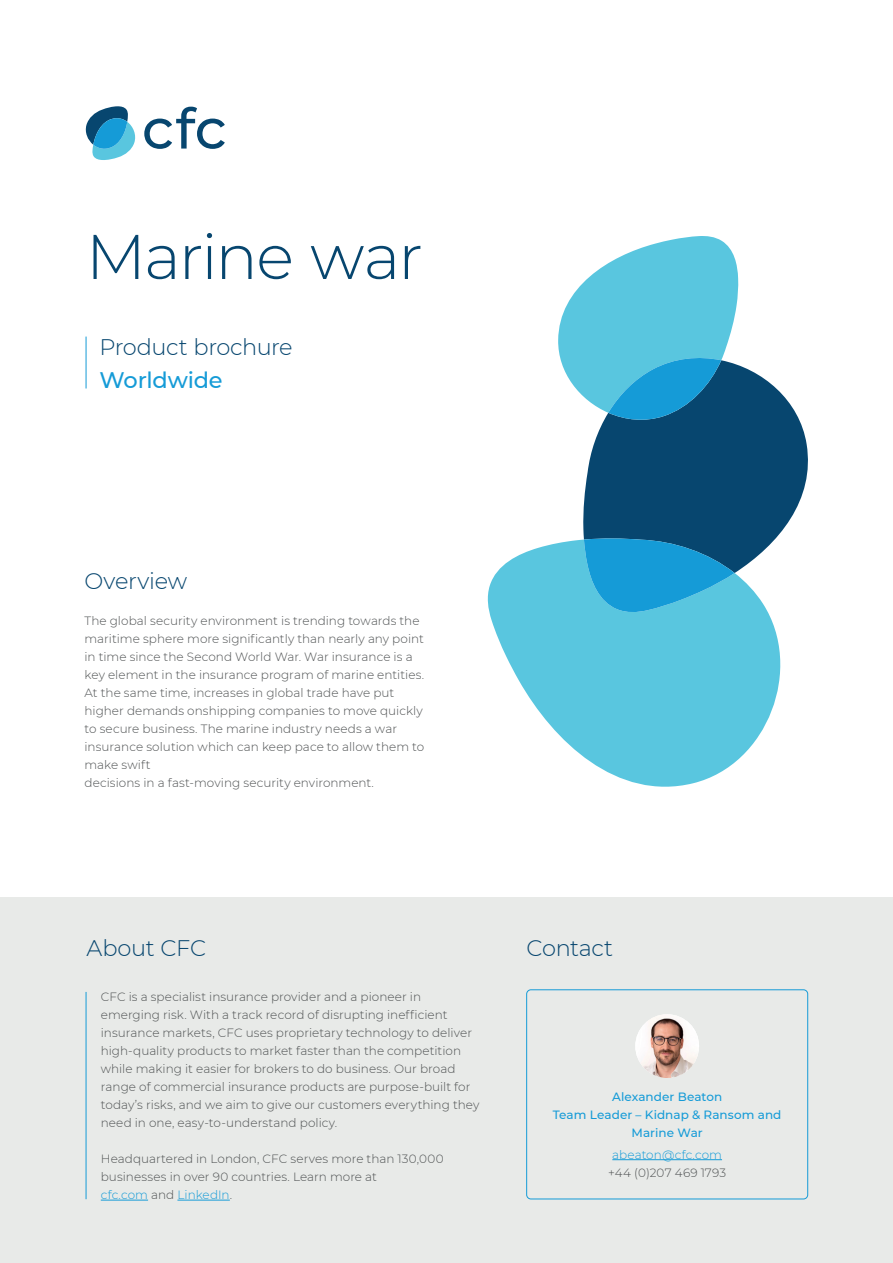
<style>
.page{position:relative;width:893px;height:1263px;background:#fff}
.page>*{position:absolute;margin:0;border:0;box-sizing:border-box;transform-origin:0 0}
.t1{font:300 63px "Montserrat";letter-spacing:-.035em;color:#07466f}
.t2{font:300 22.5px "Montserrat";letter-spacing:-.015em;color:#07466f}
.t3{font:500 22.5px "Montserrat";letter-spacing:-.01em;color:#159bd7}
.t4{font:300 12px/18px "Montserrat";letter-spacing:.005em;color:#4e5152}
.t5{font:500 12px/18px "Montserrat";letter-spacing:.005em;color:#159bd7;text-align:center}
.t6{font:300 12px "Montserrat";letter-spacing:.005em;color:#159bd7}
.s1{color:#159bd7}
</style>
<div class="page">
<svg style="left:85px;top:106px;width:51px;height:54px"></svg>
<svg style="left:144px;top:107px;width:81px;height:42px"></svg>
<div style="left:0;top:897px;width:893px;height:366px;background:#e8eae8"></div>
<svg style="left:488px;top:539px;width:293px;height:248px;fill:#59c6df"></svg>
<svg style="left:583px;top:365px;width:225px;height:208px;background:#2d6285"></svg>
<svg style="left:584px;top:538px;width:151px;height:75px;background:#239bcd"></svg>
<svg style="left:558px;top:236px;width:180px;height:186px"></svg>
<hr style="left:101px;top:1200px;width:47px;height:1px;background:#159bd7">
<hr style="left:177px;top:1200px;width:53px;height:1px;background:#159bd7">
<div style="left:526px;top:989px;width:282px;height:210px;border:1px solid #159bd7;border-radius:4px"></div>
<hr style="left:86px;top:992px;width:1px;height:207px;background:#159bd7">
<hr style="left:612px;top:1159px;width:110px;height:1px;background:#159bd7">
<img style="left:635px;top:1014px;width:64px;height:64px;border-radius:32px">
<hr style="left:86px;top:337px;width:1px;height:51px;background:#159bd7">
<h1 class="t1" style="left:86px;top:214px;width:339px">Marine war</h1>
<h2 class="t2" style="left:99px;top:332px;width:195px">Product brochure</h2>
<h2 class="t3" style="left:99px;top:364px;width:125px">Worldwide</h2>
<h2 class="t2" style="left:85px;top:565px;width:104px">Overview</h2>
<p class="t4" style="left:85px;top:611px;width:341px">The global security environment is trending towards the maritime sphere more significantly than nearly any point in time since the Second World War. War insurance is a key element in the insurance program of marine entities.<br>At the same time, increases in global trade have put higher demands onshipping companies to move quickly to secure business. The marine industry needs a war insurance solution which can keep pace to allow them to make swift<br>decisions in a fast-moving security environment.</p>
<h2 class="t2" style="left:87px;top:932px;width:121px">About CFC</h2>
<h2 class="t2" style="left:526px;top:932px;width:88px">Contact</h2>
<p class="t4" style="left:101px;top:987px;width:380px">CFC is a specialist insurance provider and a pioneer in emerging risk. With a track record of disrupting inefficient insurance markets, CFC uses proprietary technology to deliver high-quality products to market faster than the competition while making it easier for brokers to do business. Our broad range of commercial insurance products are purpose-built for today’s risks, and we aim to give our customers everything they need in one, easy-to-understand policy.</p>
<p class="t4" style="left:101px;top:1149px;width:344px">Headquartered in London, CFC serves more than 130,000 businesses in over 90 countries. Learn more at<br><span class="s1">cfc.com</span> and <span class="s1">LinkedIn</span>.</p>
<p class="t5" style="left:553px;top:1087px;width:230px">Alexander Beaton<br>Team Leader – Kidnap &amp; Ransom and<br>Marine War</p>
<p class="t6" style="left:612px;top:1146px;width:111px">abeaton@cfc.com</p>
<p class="t4" style="left:608px;top:1163px;width:119px">+44 (0)207 469 1793</p>
</div>
